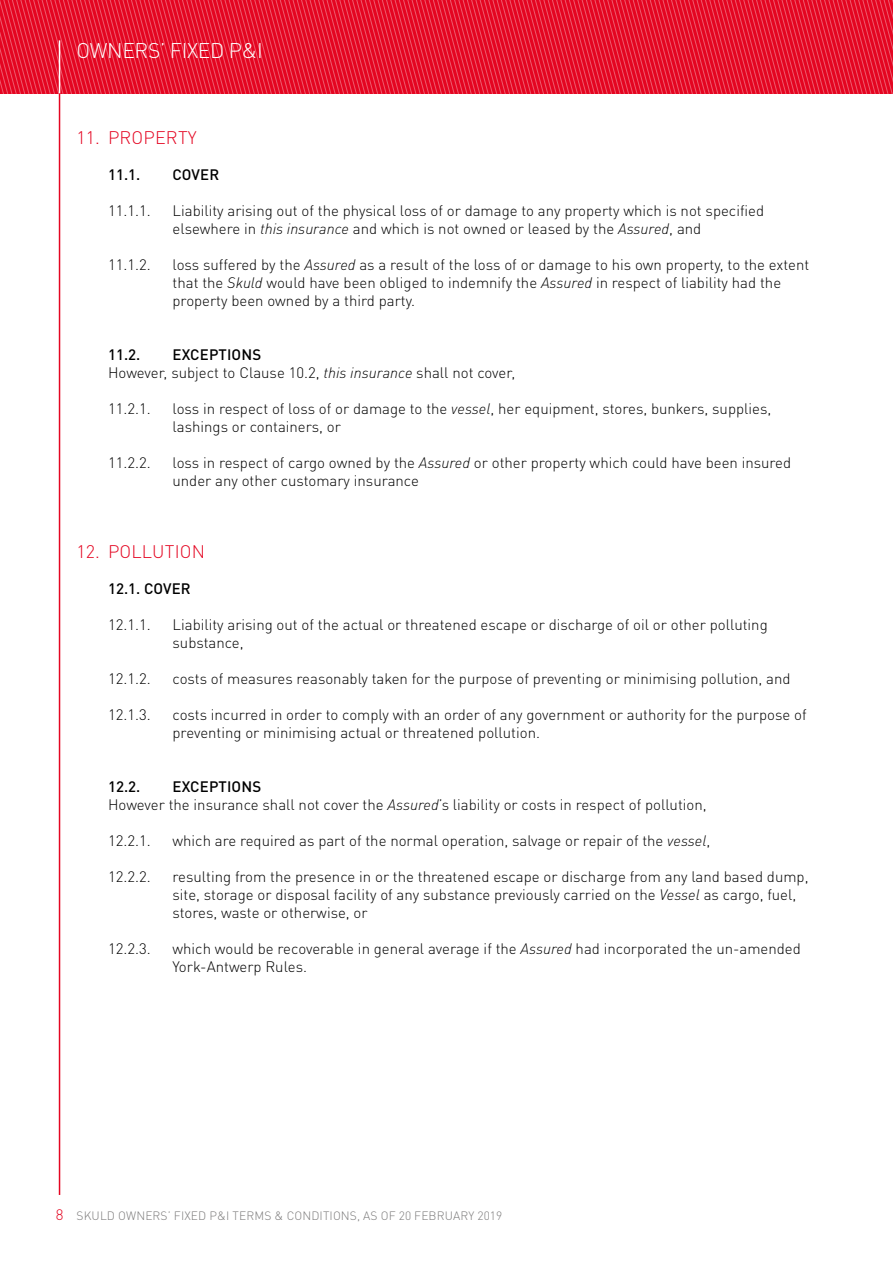
<style>
.page{position:relative;width:893px;height:1263px;background:#fff}
.page>*{position:absolute;margin:0;border:0;box-sizing:border-box;transform-origin:0 0}
.t1{font:300 21px "DINOT";letter-spacing:-.015em;color:#fff}
.t2{font:300 18px "DIN Pro";letter-spacing:.01em;color:#e40521}
.t3{font:300 15px/18px "DINOT";color:#000}
.t4{font:500 15px "DINOT";color:#000}
.t5{font:300 12px "DINOT";letter-spacing:.01em;color:#7c7b7b}
.s1{font-style:italic}
.s2{font-weight:500}
.s3{font-size:15px;color:#e40521}
</style>
<div class="page">
<svg style="left:0;top:0;width:893px;height:94px;background:#e61933"></svg>
<hr style="left:59px;top:40px;width:1px;height:54px;background:#fff">
<hr style="left:59px;top:94px;width:1px;height:1101px;background:#e40521">
<h1 class="t1" style="left:77px;top:38px;width:188px">OWNERS’ FIXED P&amp;I</h1>
<p class="t2" style="left:77px;top:125px;width:122px">11. PROPERTY</p>
<p class="t4" style="left:108px;top:165px;width:34px">11.1.</p>
<p class="t4" style="left:173px;top:165px;width:48px">COVER</p>
<p class="t3" style="left:108px;top:201px;width:44px">11.1.1.</p>
<p class="t3" style="left:173px;top:201px;width:593px">Liability arising out of the physical loss of or damage to any property which is not specified elsewhere in <span class="s1">this insurance</span> and which is not owned or leased by the <span class="s1">Assured</span>, and</p>
<p class="t3" style="left:108px;top:255px;width:44px">11.1.2.</p>
<p class="t3" style="left:173px;top:255px;width:638px">loss suffered by the <span class="s1">Assured</span> as a result of the loss of or damage to his own property, to the extent that the <span class="s1">Skuld</span> would have been obliged to indemnify the <span class="s1">Assured</span> in respect of liability had the property been owned by a third party.</p>
<p class="t4" style="left:108px;top:345px;width:34px">11.2.</p>
<p class="t3" style="left:108px;top:345px;width:409px;text-indent:64px"><span class="s2">EXCEPTIONS<br></span>However, subject to Clause 10.2, <span class="s1">this insurance</span> shall not cover,</p>
<p class="t3" style="left:108px;top:399px;width:44px">11.2.1.</p>
<p class="t3" style="left:173px;top:399px;width:600px">loss in respect of loss of or damage to the <span class="s1">vessel</span>, her equipment, stores, bunkers, supplies, lashings or containers, or</p>
<p class="t3" style="left:108px;top:453px;width:44px">11.2.2.</p>
<p class="t3" style="left:173px;top:453px;width:620px">loss in respect of cargo owned by the <span class="s1">Assured</span> or other property which could have been insured under any other customary insurance</p>
<p class="t2" style="left:77px;top:539px;width:130px">12. POLLUTION</p>
<p class="t4" style="left:108px;top:579px;width:84px">12.1. COVER</p>
<p class="t3" style="left:108px;top:615px;width:44px">12.1.1.</p>
<p class="t3" style="left:173px;top:615px;width:597px">Liability arising out of the actual or threatened escape or discharge of oil or other polluting substance,</p>
<p class="t3" style="left:108px;top:669px;width:44px">12.1.2.</p>
<p class="t3" style="left:173px;top:669px;width:620px">costs of measures reasonably taken for the purpose of preventing or minimising pollution, and</p>
<p class="t3" style="left:108px;top:705px;width:44px">12.1.3.</p>
<p class="t3" style="left:173px;top:705px;width:635px">costs incurred in order to comply with an order of any government or authority for the purpose of preventing or minimising actual or threatened pollution.</p>
<p class="t4" style="left:108px;top:777px;width:34px">12.2.</p>
<p class="t3" style="left:108px;top:777px;width:600px;text-indent:64px"><span class="s2">EXCEPTIONS<br></span>However the insurance shall not cover the <span class="s1">Assured</span>’s liability or costs in respect of pollution,</p>
<p class="t3" style="left:108px;top:831px;width:44px">12.2.1.</p>
<p class="t3" style="left:173px;top:831px;width:539px">which are required as part of the normal operation, salvage or repair of the <span class="s1">vessel</span>,</p>
<p class="t3" style="left:108px;top:867px;width:44px">12.2.2.</p>
<p class="t3" style="left:173px;top:867px;width:637px">resulting from the presence in or the threatened escape or discharge from any land based dump, site, storage or disposal facility of any substance previously carried on the <span class="s1">Vessel</span> as cargo, fuel, stores, waste or otherwise, or</p>
<p class="t3" style="left:108px;top:939px;width:44px">12.2.3.</p>
<p class="t3" style="left:173px;top:939px;width:630px">which would be recoverable in general average if the <span class="s1">Assured</span> had incorporated the un-amended<br>York-Antwerp Rules.</p>
<p class="t5" style="left:56px;top:1209px;width:448px"><span class="s3">8</span> SKULD OWNERS’ FIXED P&amp;I TERMS &amp; CONDITIONS, AS OF 20 FEBRUARY 2019</p>
</div>
